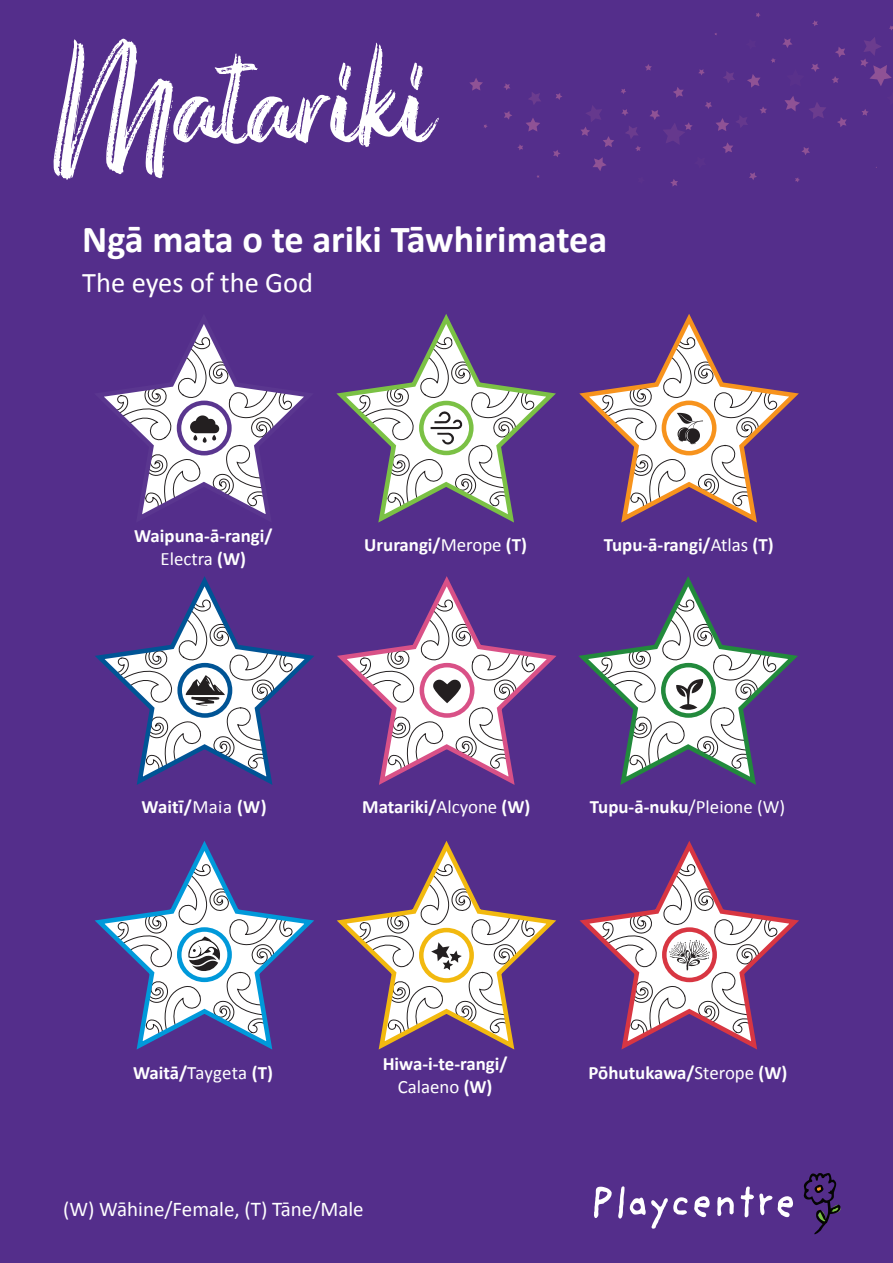
<style>
.page{position:relative;width:893px;height:1263px;background:#542e8b}
.page>*{position:absolute;margin:0;border:0;box-sizing:border-box;transform-origin:0 0}
.t1{font:208.05px "Austellia";color:#fff;scale:.9 1}
.t2{font:700 38.25px "Calibri";color:#fff}
.t3{font:28.5px "Calibri";color:#fff}
.t4{font:21px "Calibri";color:#fff}
.t5{font:700 18.9px/22.6px "Calibri";color:#fff;text-align:center}
.s1{font-weight:400}
</style>
<div class="page">
<svg style="left:835px;top:47px;width:10px;height:10px"></svg>
<svg style="left:795px;top:178px;width:5px;height:4px"></svg>
<svg style="left:760px;top:107px;width:7px;height:7px"></svg>
<svg style="left:705px;top:102px;width:7px;height:7px"></svg>
<svg style="left:716px;top:118px;width:13px;height:13px"></svg>
<svg style="left:802px;top:147px;width:8px;height:8px"></svg>
<svg style="left:698px;top:69px;width:7px;height:6px"></svg>
<svg style="left:626px;top:126px;width:12px;height:12px"></svg>
<svg style="left:837px;top:117px;width:10px;height:10px"></svg>
<svg style="left:469px;top:78px;width:14px;height:13px"></svg>
<svg style="left:517px;top:144px;width:6px;height:6px"></svg>
<svg style="left:812px;top:20px;width:6px;height:6px"></svg>
<svg style="left:756px;top:13px;width:4px;height:4px"></svg>
<svg style="left:723px;top:71px;width:12px;height:12px"></svg>
<svg style="left:673px;top:87px;width:11px;height:11px"></svg>
<svg style="left:832px;top:76px;width:7px;height:7px"></svg>
<svg style="left:529px;top:92px;width:12px;height:13px"></svg>
<svg style="left:504px;top:111px;width:8px;height:9px"></svg>
<svg style="left:811px;top:64px;width:9px;height:8px"></svg>
<svg style="left:784px;top:96px;width:16px;height:15px"></svg>
<svg style="left:621px;top:89px;width:5px;height:5px"></svg>
<svg style="left:556px;top:93px;width:6px;height:7px"></svg>
<svg style="left:621px;top:109px;width:7px;height:7px"></svg>
<svg style="left:771px;top:58px;width:5px;height:5px"></svg>
<svg style="left:749px;top:172px;width:8px;height:8px"></svg>
<svg style="left:736px;top:116px;width:12px;height:11px"></svg>
<svg style="left:635px;top:146px;width:6px;height:5px"></svg>
<svg style="left:526px;top:118px;width:14px;height:14px"></svg>
<svg style="left:862px;top:109px;width:7px;height:7px"></svg>
<svg style="left:553px;top:150px;width:7px;height:7px"></svg>
<svg style="left:593px;top:157px;width:13px;height:14px"></svg>
<svg style="left:809px;top:103px;width:17px;height:16px"></svg>
<svg style="left:581px;top:106px;width:33px;height:41px"></svg>
<svg style="left:670px;top:179px;width:8px;height:8px"></svg>
<svg style="left:650px;top:110px;width:43px;height:34px"></svg>
<svg style="left:723px;top:142px;width:10px;height:11px"></svg>
<svg style="left:860px;top:37px;width:32px;height:49px"></svg>
<svg style="left:645px;top:64px;width:7px;height:7px"></svg>
<svg style="left:782px;top:38px;width:10px;height:10px"></svg>
<svg style="left:504px;top:83px;width:6px;height:7px"></svg>
<svg style="left:747px;top:74px;width:13px;height:14px"></svg>
<svg style="left:594px;top:1186px;width:199px;height:42px"></svg>
<svg style="left:804px;top:1173px;width:36px;height:61px"></svg>
<svg style="left:340px;top:318px;width:213px;height:202px"></svg>
<svg style="left:583px;top:845px;width:213px;height:202px"></svg>
<svg style="left:582px;top:318px;width:214px;height:202px"></svg>
<svg style="left:340px;top:580px;width:213px;height:202px"></svg>
<svg style="left:104px;top:324px;width:200px;height:191px"></svg>
<svg style="left:340px;top:845px;width:213px;height:202px"></svg>
<svg style="left:98px;top:580px;width:213px;height:202px"></svg>
<svg style="left:581px;top:580px;width:214px;height:202px"></svg>
<svg style="left:98px;top:845px;width:213px;height:202px"></svg>
<p class="t1" style="left:54px;top:26px;width:422px">Matariki</p>
<p class="t2" style="left:82px;top:215px;width:527px">Ngā mata o te ariki Tāwhirimatea</p>
<p class="t3" style="left:82px;top:265px;width:233px">The eyes of the God</p>
<p class="t5" style="left:134px;top:525px;width:140px">Waipuna-ā-rangi/<br><span class="s1">Electra</span> (W)</p>
<p class="t5" style="left:364px;top:533px;width:164px">Ururangi/<span class="s1">Merope</span> (T)</p>
<p class="t5" style="left:604px;top:533px;width:171px">Tupu-ā-rangi/<span class="s1">Atlas</span> (T)</p>
<p class="t5" style="left:142px;top:795px;width:126px">Waitī/<span class="s1">Maia</span> (W)</p>
<p class="t5" style="left:590px;top:795px;width:197px">Tupu-ā-nuku<span class="s1">/Pleione (W)</span></p>
<p class="t5" style="left:362px;top:795px;width:170px">Matariki/<span class="s1">Alcyone</span> (W)</p>
<p class="t5" style="left:133px;top:1061px;width:141px">Waitā/<span class="s1">Taygeta</span> (T)</p>
<p class="t5" style="left:383px;top:1052px;width:126px">Hiwa-i-te-rangi/<br><span class="s1">Calaeno</span> (W)</p>
<p class="t4" style="left:63px;top:1196px;width:302px">(W) Wāhine/Female, (T) Tāne/Male</p>
<p class="t5" style="left:589px;top:1061px;width:200px">Pōhutukawa/<span class="s1">Sterope</span> (W)</p>
</div>
